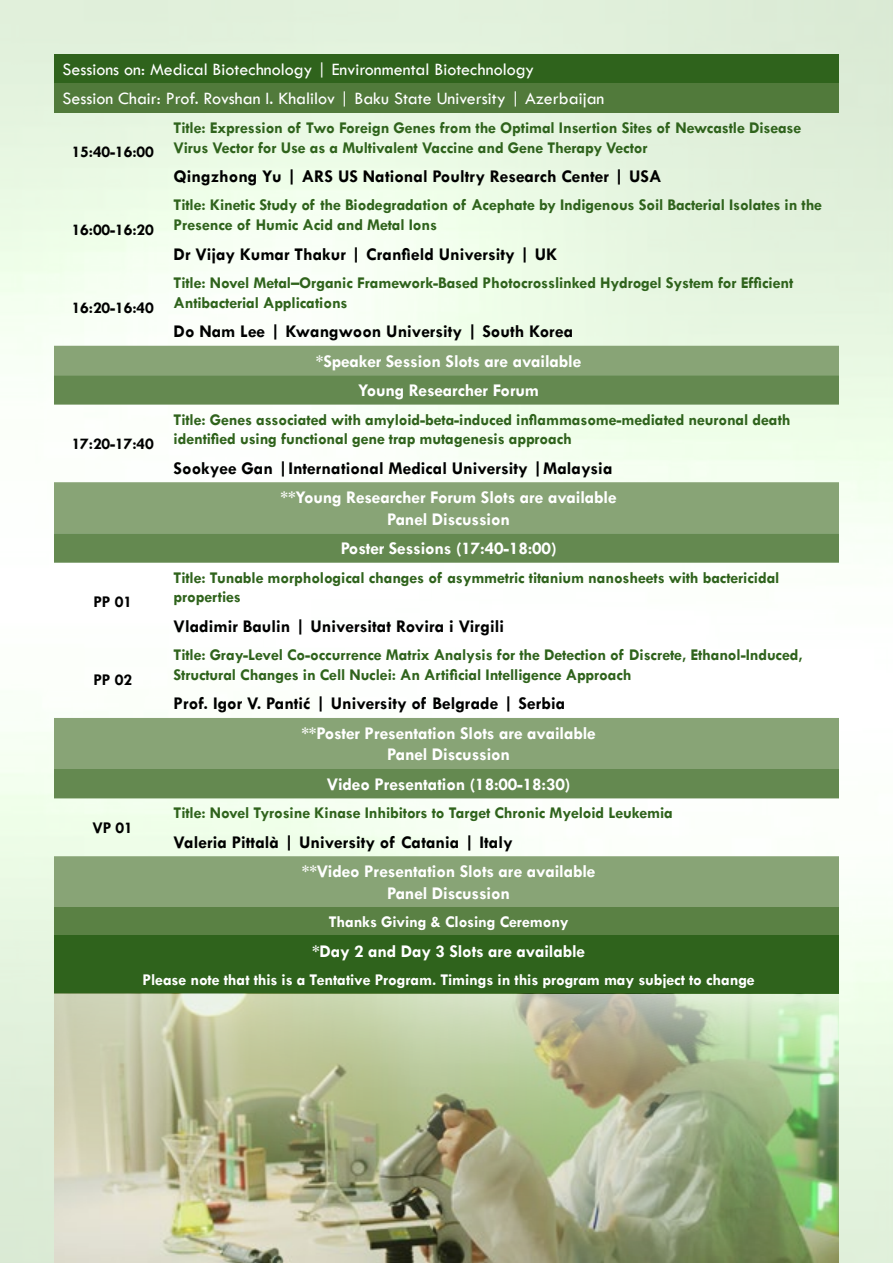
<style>
.page{position:relative;width:893px;height:1263px;background:#fff}
.page>*{position:absolute;margin:0;border:0;box-sizing:border-box;transform-origin:0 0}
.t1{font:700 18px "Tw Cen";color:#000}
.t2{font:700 18px/21.6px "Tw Cen";letter-spacing:-.01em;color:#fff;text-align:center}
.t3{font:18px/29.4px "Tw Cen";color:#fff}
.t4{font:700 16.5px/19.8px "Tw Cen";letter-spacing:-.01em;color:#2f631c}
.t5{font:700 16.5px "Tw Cen";letter-spacing:-.01em;color:#fff}
.t6{font:700 16.5px "Tw Cen";letter-spacing:-.01em;color:#000}
</style>
<div class="page">
<div style="left:54px;top:54px;width:785px;height:29px;background:#2f631c"></div>
<div style="left:54px;top:83px;width:785px;height:30px;background:#517a3b"></div>
<svg style="left:54px;top:346px;width:785px;height:561px;fill:#88a476"></svg>
<svg style="left:54px;top:375px;width:785px;height:423px"></svg>
<div style="left:54px;top:907px;width:785px;height:29px;background:#5a8144"></div>
<div style="left:54px;top:936px;width:785px;height:29px;background:#2f631c"></div>
<div style="left:54px;top:965px;width:785px;height:28px;background:#2f631c"></div>
<img style="left:54px;top:993px;width:785px;height:270px">
<p class="t3" style="left:62px;top:54px;width:543px">Sessions on: Medical Biotechnology | Environmental Biotechnology<br>Session Chair: Prof. Rovshan I. Khalilov | Baku State University | Azerbaijan</p>
<p class="t6" style="left:72px;top:142px;width:84px">15:40-16:00</p>
<p class="t4" style="left:174px;top:117px;width:629px">Title: Expression of Two Foreign Genes from the Optimal Insertion Sites of Newcastle Disease<br>Virus Vector for Use as a Multivalent Vaccine and Gene Therapy Vector</p>
<p class="t1" style="left:174px;top:165px;width:489px">Qingzhong Yu | ARS US National Poultry Research Center | USA</p>
<p class="t6" style="left:72px;top:220px;width:84px">16:00-16:20</p>
<p class="t6" style="left:72px;top:297px;width:84px">16:20-16:40</p>
<p class="t6" style="left:72px;top:434px;width:84px">17:20-17:40</p>
<p class="t6" style="left:93px;top:592px;width:40px">PP 01</p>
<p class="t6" style="left:93px;top:670px;width:40px">PP 02</p>
<p class="t4" style="left:174px;top:195px;width:650px">Title: Kinetic Study of the Biodegradation of Acephate by Indigenous Soil Bacterial Isolates in the<br>Presence of Humic Acid and Metal Ions</p>
<p class="t1" style="left:174px;top:243px;width:386px">Dr Vijay Kumar Thakur | Cranfield University | UK</p>
<p class="t4" style="left:174px;top:272px;width:621px">Title: Novel Metal–Organic Framework-Based Photocrosslinked Hydrogel System for Efficient<br>Antibacterial Applications</p>
<p class="t1" style="left:174px;top:321px;width:401px">Do Nam Lee | Kwangwoon University | South Korea</p>
<p class="t2" style="left:316px;top:346px;width:267px;line-height:29.4px">*Speaker Session Slots are available<br>Young Researcher Forum</p>
<p class="t4" style="left:174px;top:409px;width:618px">Title: Genes associated with amyloid-beta-induced inflammasome-mediated neuronal death identified using functional gene trap mutagenesis approach</p>
<p class="t1" style="left:174px;top:457px;width:440px">Sookyee Gan |International Medical University |Malaysia</p>
<p class="t2" style="left:281px;top:486px;width:338px">**Young Researcher Forum Slots are available<br>Panel Discussion</p>
<p class="t2" style="left:341px;top:537px;width:217px">Poster Sessions (17:40-18:00)</p>
<p class="t4" style="left:174px;top:567px;width:607px">Title: Tunable morphological changes of asymmetric titanium nanosheets with bactericidal properties</p>
<p class="t1" style="left:174px;top:615px;width:332px">Vladimir Baulin | Universitat Rovira i Virgili</p>
<p class="t4" style="left:174px;top:645px;width:631px">Title: Gray-Level Co-occurrence Matrix Analysis for the Detection of Discrete, Ethanol-Induced,<br>Structural Changes in Cell Nuclei: An Artificial Intelligence Approach</p>
<p class="t1" style="left:174px;top:693px;width:393px">Prof. Igor V. Pantić | University of Belgrade | Serbia</p>
<p class="t2" style="left:301px;top:722px;width:296px">**Poster Presentation Slots are available<br>Panel Discussion</p>
<p class="t2" style="left:327px;top:773px;width:245px">Video Presentation (18:00-18:30)</p>
<p class="t6" style="left:93px;top:818px;width:42px">VP 01</p>
<p class="t4" style="left:174px;top:803px;width:501px">Title: Novel Tyrosine Kinase Inhibitors to Target Chronic Myeloid Leukemia</p>
<p class="t1" style="left:174px;top:831px;width:340px">Valeria Pittalà | University of Catania | Italy</p>
<p class="t2" style="left:302px;top:860px;width:295px">**Video Presentation Slots are available<br>Panel Discussion</p>
<p class="t5" style="left:329px;top:912px;width:241px">Thanks Giving &amp; Closing Ceremony</p>
<p class="t2" style="left:312px;top:940px;width:275px">*Day 2 and Day 3 Slots are available</p>
<p class="t5" style="left:143px;top:970px;width:614px">Please note that this is a Tentative Program. Timings in this program may subject to change</p>
</div>
